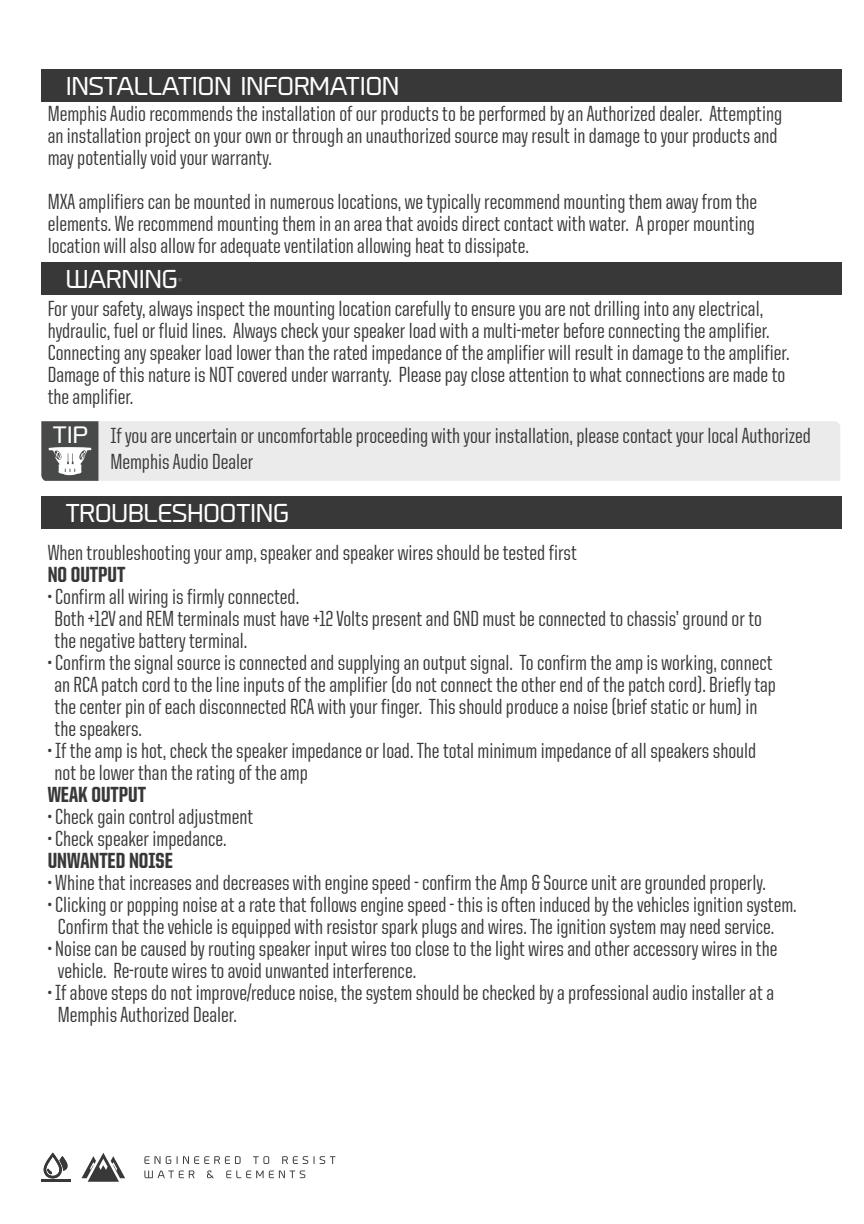
<style>
.page{position:relative;width:864px;height:1224px;background:#fff}
.page>*{position:absolute;margin:0;border:0;box-sizing:border-box;transform-origin:0 0}
.t1{font:24px "Prime";color:#fff}
.t2{font:22.2px "Prime";color:#fff;scale:1.09 1}
.t3{font:500 22px/22px "United Sans Cond";color:#373837}
.t4{font:800 22px "United Sans Cond";color:#373837}
.s1{font-family:"United Sans Cond";font-weight:500;color:#606160}
</style>
<div class="page">
<div style="left:41px;top:69px;width:801px;height:33px;background:#373837"></div>
<div style="left:41px;top:497px;width:801px;height:32px;background:#373837"></div>
<div style="left:41px;top:262px;width:801px;height:33px;background:#373837"></div>
<svg style="left:144px;top:1156px;width:16px;height:8px"></svg>
<svg style="left:166px;top:1156px;width:5px;height:8px"></svg>
<svg style="left:177px;top:1156px;width:64px;height:8px"></svg>
<svg style="left:253px;top:1156px;width:11px;height:8px"></svg>
<svg style="left:263px;top:1156px;width:6px;height:8px"></svg>
<svg style="left:282px;top:1156px;width:26px;height:8px"></svg>
<svg style="left:314px;top:1156px;width:21px;height:8px"></svg>
<svg style="left:144px;top:1171px;width:51px;height:7px"></svg>
<svg style="left:207px;top:1171px;width:7px;height:7px"></svg>
<svg style="left:226px;top:1170px;width:79px;height:8px"></svg>
<svg style="left:44px;top:1153px;width:24px;height:25px"></svg>
<hr style="left:41px;top:1179px;width:29px;height:3px;background:#373837">
<svg style="left:82px;top:1153px;width:43px;height:29px"></svg>
<div style="left:98px;top:421px;width:742px;height:60px;background:#ebebec"></div>
<svg style="left:41px;top:421px;width:57px;height:60px"></svg>
<p class="t1" style="left:66px;top:72px;width:335px">INSTALLATION INFORMATION</p>
<p class="t3" style="left:48px;top:103px;width:736px">Memphis Audio recommends the installation of our products to be performed by an Authorized dealer. Attempting an installation project on your own or through an unauthorized source may result in damage to your products and may potentially void your warranty.</p>
<p class="t3" style="left:48px;top:191px;width:711px;text-align:justify">MXA amplifiers can be mounted in numerous locations, we typically recommend mounting them away from the elements. We recommend mounting them in an area that avoids direct contact with water. A proper mounting location will also allow for adequate ventilation allowing heat to dissipate.</p>
<p class="t1" style="left:66px;top:265px;width:118px">WARNING<span class="s1">•</span></p>
<p class="t3" style="left:48px;top:297px;width:744px">For your safety, always inspect the mounting location carefully to ensure you are not drilling into any electrical, hydraulic, fuel or fluid lines. Always check your speaker load with a multi-meter before connecting the amplifier.<br>Connecting any speaker load lower than the rated impedance of the amplifier will result in damage to the amplifier.<br>Damage of this nature is NOT covered under warranty. Please pay close attention to what connections are made to the amplifier.</p>
<p class="t2" style="left:53px;top:421px;width:34px">TIP</p>
<p class="t3" style="left:110px;top:422px;width:702px;line-height:26.4px">If you are uncertain or uncomfortable proceeding with your installation, please contact your local Authorized<br>Memphis Audio Dealer</p>
<p class="t1" style="left:66px;top:499px;width:225px">TROUBLESHOOTING</p>
<p class="t3" style="left:48px;top:542px;width:531px">When troubleshooting your amp, speaker and speaker wires should be tested first</p>
<p class="t4" style="left:48px;top:563px;width:79px">NO OUTPUT</p>
<p class="t3" style="left:54px;top:586px;width:709px;text-indent:-7px">• Confirm all wiring is firmly connected.<br>Both +12V and REM terminals must have +12 Volts present and GND must be connected to chassis’ ground or to the negative battery terminal.</p>
<p class="t3" style="left:54px;top:652px;width:723px;text-indent:-7px">• Confirm the signal source is connected and supplying an output signal. To confirm the amp is working, connect an RCA patch cord to the line inputs of the amplifier (do not connect the other end of the patch cord). Briefly tap the center pin of each disconnected RCA with your finger. This should produce a noise (brief static or hum) in the speakers.</p>
<p class="t3" style="left:54px;top:740px;width:703px;text-indent:-7px">• If the amp is hot, check the speaker impedance or load. The total minimum impedance of all speakers should not be lower than the rating of the amp</p>
<p class="t4" style="left:48px;top:783px;width:100px">WEAK OUTPUT</p>
<p class="t3" style="left:48px;top:806px;width:207px">• Check gain control adjustment</p>
<p class="t3" style="left:48px;top:828px;width:181px">• Check speaker impedance.</p>
<p class="t4" style="left:48px;top:849px;width:127px">UNWANTED NOISE</p>
<p class="t3" style="left:48px;top:872px;width:720px">• Whine that increases and decreases with engine speed - confirm the Amp &amp; Source unit are grounded properly.</p>
<p class="t3" style="left:48px;top:894px;width:751px;text-align:center">• Clicking or popping noise at a rate that follows engine speed - this is often induced by the vehicles ignition system.<br>Confirm that the vehicle is equipped with resistor spark plugs and wires. The ignition system may need service.</p>
<p class="t3" style="left:58px;top:938px;width:721px;text-indent:-10px">• Noise can be caused by routing speaker input wires too close to the light wires and other accessory wires in the vehicle. Re-route wires to avoid unwanted interference.</p>
<p class="t3" style="left:58px;top:982px;width:718px;text-indent:-10px">• If above steps do not improve/reduce noise, the system should be checked by a professional audio installer at a<br>Memphis Authorized Dealer.</p>
</div>
